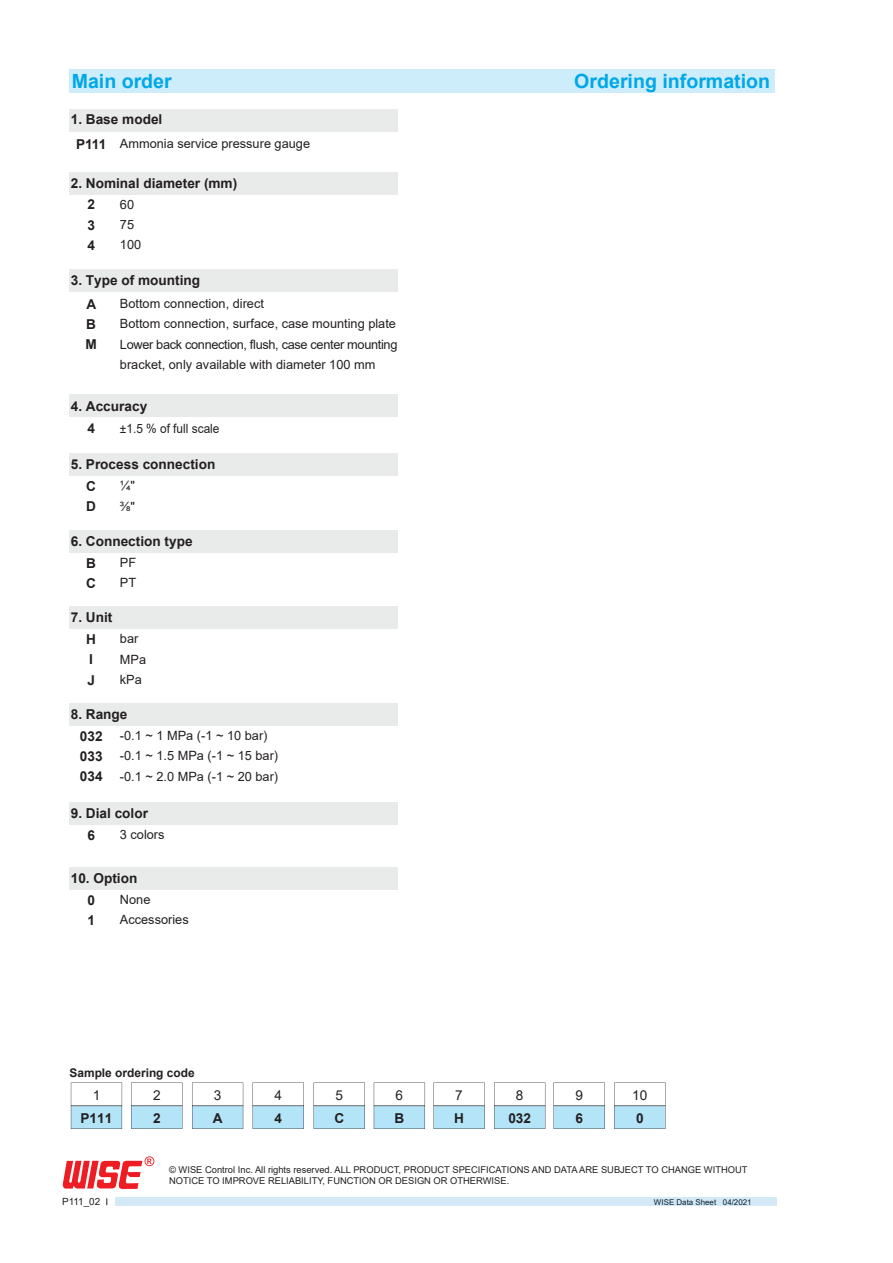
<style>
.page{position:relative;width:893px;height:1263px;background:#fff}
.page>*{position:absolute;margin:0;border:0;box-sizing:border-box;transform-origin:0 0}
.t1{font:700 19.65px "Arial";color:#00a7e9}
.t2{font:700 13.65px/21.6px "Arial";color:#231f20}
.t3{font:13.65px "Arial";color:#231f20}
.t4{font:12.75px/20.2px "Arial";color:#231f20}
.t5{font:12.75px "Arial";color:#231f20;scale:.93 1}
.t6{font:700 11.85px "Arial";color:#231f20}
.t7{font:9.9px "Arial";letter-spacing:-.035em;color:#231f20}
.t8{font:9.3px/11.6px "Arial";color:#231f20}
.t9{font:7.95px "Arial";color:#030303}
</style>
<div class="page">
<div style="left:70px;top:172px;width:328px;height:22px;background:#e9eaea"></div>
<div style="left:70px;top:269px;width:328px;height:23px;background:#e9eaea"></div>
<div style="left:70px;top:394px;width:328px;height:22px;background:#e9eaea"></div>
<div style="left:70px;top:453px;width:328px;height:23px;background:#e9eaea"></div>
<div style="left:70px;top:530px;width:328px;height:23px;background:#e9eaea"></div>
<div style="left:70px;top:606px;width:328px;height:22px;background:#e9eaea"></div>
<div style="left:70px;top:704px;width:328px;height:22px;background:#e9eaea"></div>
<div style="left:70px;top:802px;width:328px;height:22px;background:#e9eaea"></div>
<div style="left:70px;top:867px;width:328px;height:23px;background:#e9eaea"></div>
<div style="left:70px;top:109px;width:328px;height:23px;background:#e9eaea"></div>
<div style="left:70px;top:69px;width:705px;height:24px;background:#cdedfa"></div>
<svg style="left:71px;top:1082px;width:51px;height:47px"></svg>
<svg style="left:131px;top:1082px;width:51px;height:47px"></svg>
<svg style="left:192px;top:1082px;width:51px;height:47px"></svg>
<svg style="left:253px;top:1082px;width:51px;height:47px"></svg>
<svg style="left:314px;top:1082px;width:51px;height:47px"></svg>
<svg style="left:374px;top:1082px;width:51px;height:47px"></svg>
<svg style="left:433px;top:1082px;width:52px;height:47px"></svg>
<svg style="left:494px;top:1082px;width:51px;height:47px"></svg>
<svg style="left:554px;top:1082px;width:51px;height:47px"></svg>
<svg style="left:614px;top:1082px;width:51px;height:47px"></svg>
<svg style="left:62px;top:1156px;width:92px;height:33px"></svg>
<div style="left:116px;top:1197px;width:661px;height:9px;background:#d3e9f6"></div>
<h1 class="t1" style="left:72px;top:67px;width:102px">Main order</h1>
<h1 class="t1" style="left:574px;top:67px;width:197px">Ordering information</h1>
<p class="t2" style="left:76px;top:108px;width:88px;line-height:24.5px;text-indent:-5px">1. Base model<br>P111</p>
<p class="t2" style="left:87px;top:172px;width:151px;text-indent:-17px">2. Nominal diameter (mm)<br>2</p>
<p class="t2" style="left:87px;top:215px;width:9px;line-height:20.2px">3<br>4</p>
<p class="t4" style="left:120px;top:133px;width:192px">Ammonia service pressure gauge</p>
<p class="t4" style="left:120px;top:194px;width:23px">60<br>75<br>100</p>
<p class="t2" style="left:87px;top:269px;width:115px;line-height:23.4px;text-indent:-16px">3. Type of mounting<br>A</p>
<p class="t2" style="left:86px;top:314px;width:13px;line-height:20.2px">B<br>M</p>
<p class="t4" style="left:120px;top:293px;width:279px">Bottom connection, direct<br>Bottom connection, surface, case mounting plate Lower back connection, flush, case center mounting bracket, only available with diameter 100 mm</p>
<p class="t2" style="left:87px;top:395px;width:61px;line-height:22.8px;text-indent:-17px">4. Accuracy<br>4</p>
<p class="t5" style="left:120px;top:419px;width:109px">±1.5 % of full scale</p>
<p class="t2" style="left:86px;top:454px;width:131px;text-indent:-16px">5. Process connection<br>C</p>
<p class="t2" style="left:86px;top:496px;width:11px">D</p>
<p class="t4" style="left:120px;top:476px;width:17px">¼" ⅜"</p>
<p class="t2" style="left:86px;top:531px;width:108px;text-indent:-16px">6. Connection type<br>B</p>
<p class="t2" style="left:86px;top:572px;width:11px">C</p>
<p class="t4" style="left:120px;top:552px;width:18px">PF<br>PT</p>
<p class="t2" style="left:71px;top:607px;width:43px;text-align:center">7. Unit<br>H</p>
<p class="t2" style="left:87px;top:649px;width:9px;line-height:20.2px">I<br>J</p>
<p class="t4" style="left:120px;top:628px;width:28px">bar<br>MPa kPa</p>
<p class="t2" style="left:80px;top:704px;width:49px;text-indent:-9px">8. Range<br>032</p>
<p class="t2" style="left:80px;top:746px;width:24px;line-height:20.2px">033<br>034</p>
<p class="t4" style="left:120px;top:725px;width:160px">-0.1 ~ 1 MPa (-1 ~ 10 bar) -0.1 ~ 1.5 MPa (-1 ~ 15 bar) -0.1 ~ 2.0 MPa (-1 ~ 20 bar)</p>
<p class="t2" style="left:87px;top:802px;width:62px;text-indent:-17px">9. Dial color<br>6</p>
<p class="t4" style="left:120px;top:824px;width:46px">3 colors</p>
<p class="t2" style="left:87px;top:867px;width:51px;text-indent:-17px">10. Option<br>0</p>
<p class="t2" style="left:87px;top:909px;width:9px">1</p>
<p class="t4" style="left:120px;top:889px;width:70px">None<br>Accessories</p>
<p class="t6" style="left:70px;top:1065px;width:127px">Sample ordering code</p>
<p class="t3" style="left:93px;top:1085px;width:9px">1</p>
<p class="t3" style="left:153px;top:1085px;width:9px">2</p>
<p class="t3" style="left:214px;top:1085px;width:9px">3</p>
<p class="t3" style="left:274px;top:1085px;width:9px">4</p>
<p class="t3" style="left:335px;top:1085px;width:9px">5</p>
<p class="t3" style="left:396px;top:1085px;width:9px">6</p>
<p class="t3" style="left:455px;top:1085px;width:9px">7</p>
<p class="t3" style="left:516px;top:1085px;width:9px">8</p>
<p class="t2" style="left:153px;top:1107px;width:9px">2</p>
<p class="t2" style="left:213px;top:1107px;width:11px">A</p>
<p class="t2" style="left:274px;top:1107px;width:9px">4</p>
<p class="t2" style="left:334px;top:1107px;width:11px">C</p>
<p class="t2" style="left:394px;top:1107px;width:11px">B</p>
<p class="t2" style="left:454px;top:1107px;width:11px">H</p>
<p class="t2" style="left:508px;top:1107px;width:24px">032</p>
<p class="t2" style="left:81px;top:1107px;width:33px">P111</p>
<p class="t3" style="left:575px;top:1085px;width:9px">9</p>
<p class="t3" style="left:632px;top:1085px;width:17px">10</p>
<p class="t2" style="left:575px;top:1107px;width:9px">6</p>
<p class="t2" style="left:636px;top:1107px;width:9px">0</p>
<p class="t8" style="left:169px;top:1163px;width:580px">© WISE Control Inc. All rights reserved. ALL PRODUCT, PRODUCT SPECIFICATIONS AND DATA ARE SUBJECT TO CHANGE WITHOUT<br>NOTICE TO IMPROVE RELIABILITY, FUNCTION OR DESIGN OR OTHERWISE.</p>
<p class="t7" style="left:62px;top:1195px;width:40px">P111_02</p>
<p class="t9" style="left:654px;top:1196px;width:99px">WISE Data Sheet 04/2021</p>
</div>
